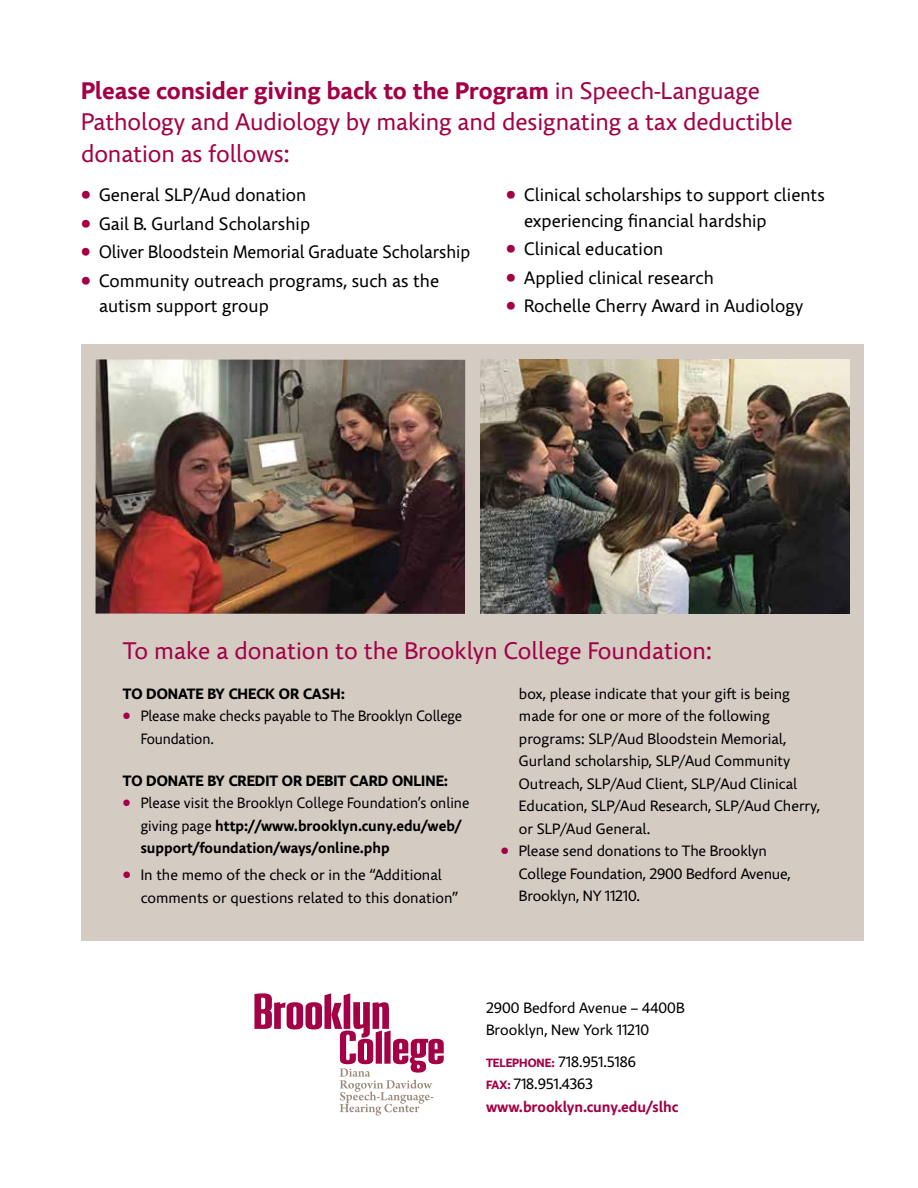
<style>
.page{position:relative;width:918px;height:1188px;background:#fff}
.page>*{position:absolute;margin:0;border:0;box-sizing:border-box;transform-origin:0 0}
.t1{font:24px/31.5px "Comenia Sans";letter-spacing:-.005em;color:#a30046}
.t2{font:18px/25.5px "Comenia Sans";color:#000}
.t3{font:15px/22.5px "Comenia Sans";color:#000}
.t4{font:700 15px/22.5px "Comenia Sans";color:#000;scale:.96 1}
.t5{font:700 15px/22.5px "Comenia Sans";letter-spacing:-.005em;color:#a30046}
.t6{font:700 15px "Comenia Sans";color:#000}
.t7{font:15px/22.5px "Comenia Sans";color:#000;scale:.96 1}
.s1{font-weight:700}
.s2{color:#a30046}
.s3{font-weight:400;color:#a30046}
.s4{font-weight:400}
.s5{font-size:12px}
.s6{font-weight:400;color:#000}
</style>
<div class="page">
<div style="left:81px;top:345px;width:782px;height:596px;background:#d4cbc3"></div>
<img style="left:96px;top:359px;width:369px;height:255px">
<svg style="left:254px;top:993px;width:190px;height:123px"></svg>
<img style="left:480px;top:359px;width:370px;height:255px">
<h1 class="t1" style="left:81px;top:76px;width:713px"><span class="s1">Please consider giving back to the Program</span> in Speech-Language<br>Pathology and Audiology by making and designating a tax deductible donation as follows:</h1>
<p class="t2" style="left:81px;top:183px;width:227px"><span class="s2">•</span> General SLP/Aud donation</p>
<p class="t2" style="left:81px;top:211px;width:231px"><span class="s2">•</span> Gail B. Gurland Scholarship</p>
<p class="t2" style="left:81px;top:240px;width:391px"><span class="s2">•</span> Oliver Bloodstein Memorial Graduate Scholarship</p>
<p class="t2" style="left:99px;top:268px;width:342px;text-indent:-18px"><span class="s2">•</span> Community outreach programs, such as the autism support group</p>
<p class="t2" style="left:524px;top:183px;width:302px;text-indent:-18px"><span class="s2">•</span> Clinical scholarships to support clients experiencing financial hardship</p>
<p class="t2" style="left:506px;top:237px;width:159px"><span class="s2">•</span> Clinical education</p>
<p class="t2" style="left:506px;top:265px;width:209px"><span class="s2">•</span> Applied clinical research</p>
<p class="t2" style="left:506px;top:294px;width:299px"><span class="s2">•</span> Rochelle Cherry Award in Audiology</p>
<h1 class="t1" style="left:123px;top:635px;width:591px">To make a donation to the Brooklyn College Foundation:</h1>
<p class="t6" style="left:123px;top:684px;width:224px">TO DONATE BY CHECK OR CASH:</p>
<p class="t7" style="left:141px;top:705px;width:336px;text-indent:-18px"><span class="s2">•</span> Please make checks payable to The Brooklyn College<br>Foundation.</p>
<p class="t6" style="left:123px;top:771px;width:327px">TO DONATE BY CREDIT OR DEBIT CARD ONLINE:</p>
<p class="t4" style="left:141px;top:792px;width:344px;text-indent:-18px"><span class="s3">•</span> <span class="s4">Please visit the Brooklyn College Foundation’s online giving page</span> http://www.brooklyn.cuny.edu/web/ support/foundation/ways/online.php</p>
<p class="t3" style="left:141px;top:864px;width:319px;text-indent:-18px"><span class="s2">•</span> In the memo of the check or in the “Additional comments or questions related to this donation”</p>
<p class="t3" style="left:519px;top:683px;width:302px">box, please indicate that your gift is being made for one or more of the following programs: SLP/Aud Bloodstein Memorial, Gurland scholarship, SLP/Aud Community Outreach, SLP/Aud Client, SLP/Aud Clinical Education, SLP/Aud Research, SLP/Aud Cherry, or SLP/Aud General.</p>
<p class="t3" style="left:519px;top:840px;width:273px;text-indent:-18px"><span class="s2">•</span> Please send donations to The Brooklyn<br>College Foundation, 2900 Bedford Avenue,<br>Brooklyn, NY 11210.</p>
<p class="t3" style="left:486px;top:997px;width:200px">2900 Bedford Avenue – 4400B<br>Brooklyn, New York 11210</p>
<p class="t5" style="left:486px;top:1051px;width:194px"><span class="s5">TELEPHONE:</span> <span class="s6">718.951.5186<br></span><span class="s5">FAX:</span> <span class="s6">718.951.4363 </span>www.brooklyn.cuny.edu/slhc</p>
</div>
